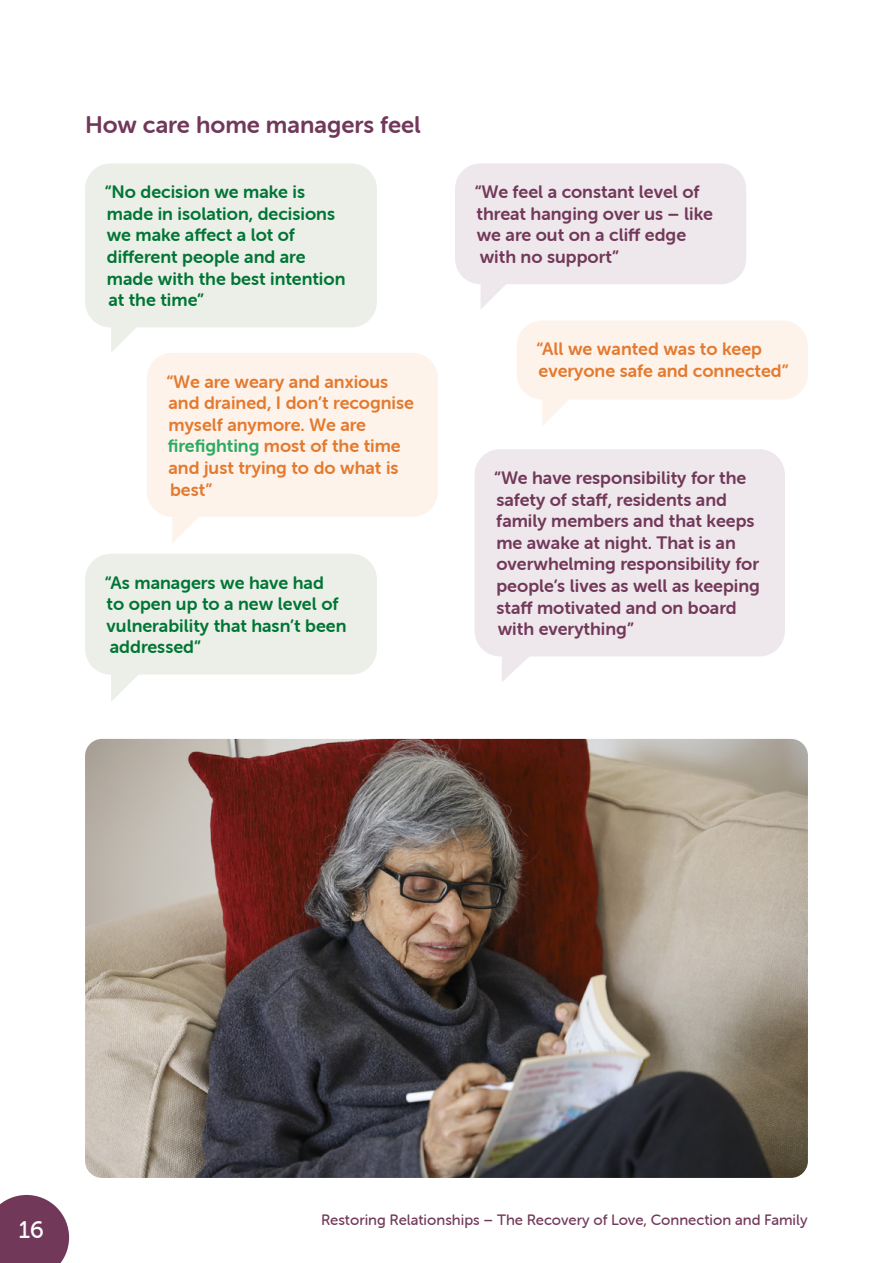
<style>
.page{position:relative;width:893px;height:1263px;background:#fff}
.page>*{position:absolute;margin:0;border:0;box-sizing:border-box;transform-origin:0 0}
.t1{font:24px "Museo Sans Rounded 700";color:#72385a}
.t2{font:24px "Museo Sans Rounded 500";color:#fff}
.t3{font:18px/21.6px "Museo Sans Rounded 700";color:#72385a}
.t4{font:18px/21.6px "Museo Sans Rounded 700";color:#007534}
.t5{font:18px/21.6px "Museo Sans Rounded 700";color:#e47a2f}
.t6{font:15px "Museo Sans Rounded 500";color:#72385a}
.s1{color:#29ab62}
</style>
<div class="page">
<svg style="left:0;top:1195px;width:69px;height:68px;background:#814e6c"></svg>
<div style="left:85px;top:554px;width:292px;height:121px;background:#ebefe8;border-radius:26px"></div>
<svg style="left:111px;top:675px;width:27px;height:26px"></svg>
<div style="left:517px;top:320px;width:291px;height:80px;background:#fdf3eb;border-radius:26px"></div>
<svg style="left:542px;top:400px;width:26px;height:26px"></svg>
<div style="left:474px;top:449px;width:311px;height:207px;background:#eee8ec;border-radius:26px"></div>
<svg style="left:502px;top:656px;width:29px;height:26px"></svg>
<div style="left:85px;top:163px;width:292px;height:164px;background:#ebefe8;border-radius:26px"></div>
<svg style="left:111px;top:327px;width:26px;height:26px"></svg>
<div style="left:455px;top:163px;width:291px;height:121px;background:#eee8ec;border-radius:26px"></div>
<svg style="left:481px;top:284px;width:25px;height:25px"></svg>
<div style="left:147px;top:353px;width:291px;height:164px;background:#fdf3eb;border-radius:26px"></div>
<svg style="left:172px;top:517px;width:26px;height:26px"></svg>
<img style="left:85px;top:739px;width:723px;height:439px">
<h1 class="t1" style="left:85px;top:111px;width:337px">How care home managers feel</h1>
<p class="t4" style="left:105px;top:181px;width:242px">“No decision we make is made in isolation, decisions we make affect a lot of different people and are made with the best intention at the time”</p>
<p class="t3" style="left:475px;top:181px;width:240px">“We feel a constant level of threat hanging over us – like we are out on a cliff edge with no support”</p>
<p class="t5" style="left:166px;top:371px;width:249px">“We are weary and anxious and drained, I don’t recognise myself anymore. We are <span class="s1">firefighting</span> most of the time and just trying to do what is best”</p>
<p class="t4" style="left:105px;top:572px;width:243px">“As managers we have had<br>to open up to a new level of vulnerability that hasn’t been addressed”</p>
<p class="t5" style="left:536px;top:338px;width:254px">“All we wanted was to keep everyone safe and connected”</p>
<p class="t3" style="left:494px;top:467px;width:267px">“We have responsibility for the safety of staff, residents and family members and that keeps me awake at night. That is an overwhelming responsibility for people’s lives as well as keeping staff motivated and on board with everything”</p>
<h1 class="t2" style="left:19px;top:1216px;width:27px">16</h1>
<p class="t6" style="left:321px;top:1212px;width:488px">Restoring Relationships – The Recovery of Love, Connection and Family</p>
</div>
